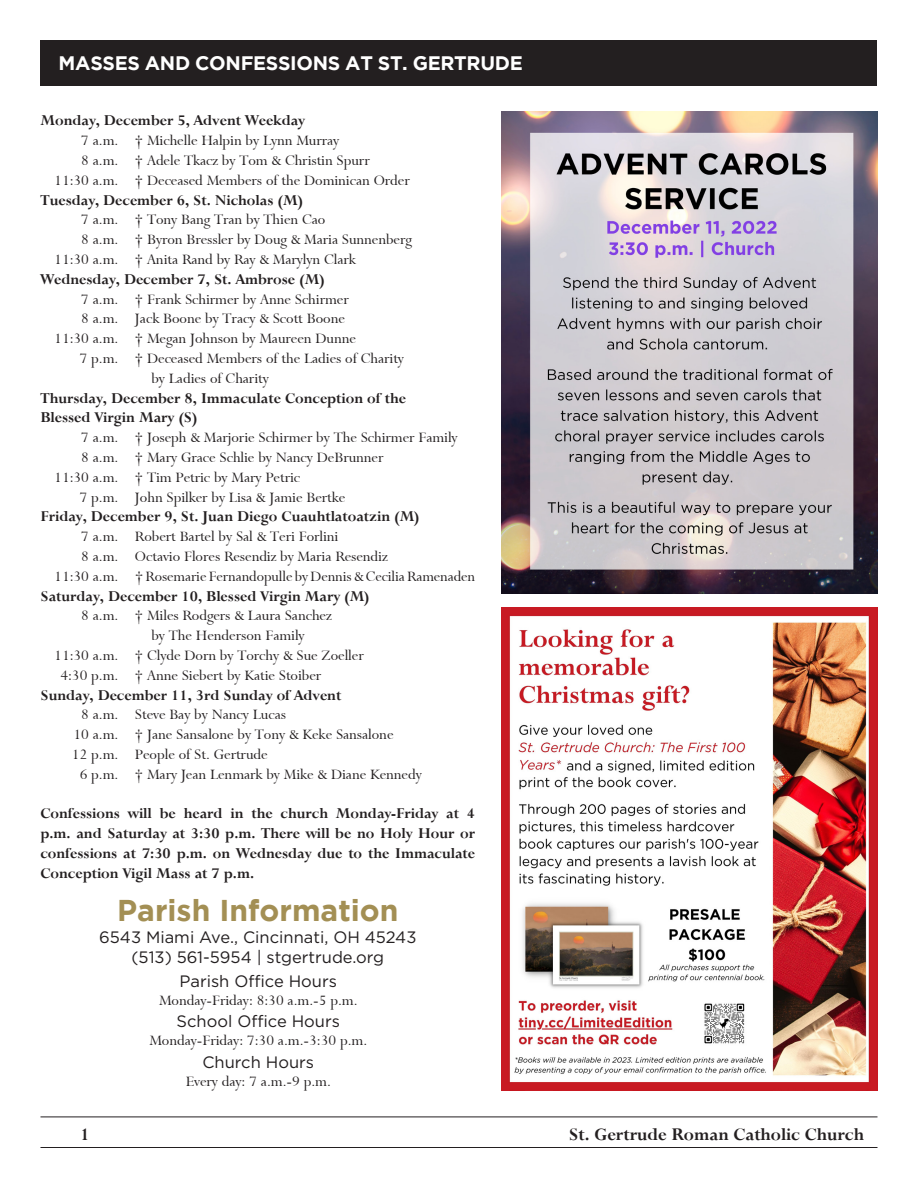
<style>
.page{position:relative;width:918px;height:1188px;background:#fff}
.page>*{position:absolute;margin:0;border:0;box-sizing:border-box;transform-origin:0 0}
.t1{font:700 30px "Gotham";color:#a38f54}
.t2{font:700 19.5px "Gotham";letter-spacing:-.015em;color:#fff}
.t3{font:19.5px "Bronte Bold SWFTE";color:#231f20}
.t4{font:16.5px "Bronte Regular SWFTE";color:#231f20}
.t5{font:16.5px/19.8px "Bronte Bold SWFTE";color:#231f20;text-align:justify}
.t6{font:16.5px "Gotham";color:#231f20}
</style>
<div class="page">
<hr style="left:40px;top:1147px;width:838px;height:1px;background:#231f20">
<hr style="left:40px;top:1117px;width:838px;height:1px;background:#231f20">
<div style="left:40px;top:40px;width:838px;height:46px;background:#231f20"></div>
<img style="left:502px;top:111px;width:376px;height:483px">
<img style="left:502px;top:608px;width:376px;height:483px">
<p class="t2" style="left:59px;top:52px;width:466px">MASSES AND CONFESSIONS AT ST. GERTRUDE</p>
<p class="t5" style="left:40px;top:111px;width:266px">Monday, December 5, Advent Weekday</p>
<p class="t4" style="left:81px;top:131px;width:260px">7 a.m. † Michelle Halpin by Lynn Murray</p>
<p class="t4" style="left:81px;top:151px;width:290px">8 a.m. † Adele Tkacz by Tom &amp; Christin Spurr</p>
<p class="t4" style="left:54px;top:171px;width:357px">11:30 a.m. † Deceased Members of the Dominican Order</p>
<p class="t5" style="left:40px;top:190px;width:264px">Tuesday, December 6, St. Nicholas (M)</p>
<p class="t4" style="left:81px;top:210px;width:246px">7 a.m. † Tony Bang Tran by Thien Cao</p>
<p class="t4" style="left:81px;top:230px;width:332px">8 a.m. † Byron Bressler by Doug &amp; Maria Sunnenberg</p>
<p class="t4" style="left:54px;top:250px;width:303px">11:30 a.m. † Anita Rand by Ray &amp; Marylyn Clark</p>
<p class="t5" style="left:40px;top:269px;width:286px">Wednesday, December 7, St. Ambrose (M)</p>
<p class="t4" style="left:81px;top:290px;width:269px">7 a.m. † Frank Schirmer by Anne Schirmer</p>
<p class="t4" style="left:81px;top:309px;width:265px">8 a.m. Jack Boone by Tracy &amp; Scott Boone</p>
<p class="t4" style="left:54px;top:329px;width:303px">11:30 a.m. † Megan Johnson by Maureen Dunne</p>
<p class="t4" style="left:80px;top:349px;width:326px">7 p.m. † Deceased Members of the Ladies of Charity</p>
<p class="t4" style="left:151px;top:369px;width:119px">by Ladies of Charity</p>
<p class="t5" style="left:40px;top:388px;width:367px">Thursday, December 8, Immaculate Conception of the</p>
<p class="t5" style="left:40px;top:408px;width:159px">Blessed Virgin Mary (S)</p>
<p class="t4" style="left:81px;top:428px;width:378px">7 a.m. † Joseph &amp; Marjorie Schirmer by The Schirmer Family</p>
<p class="t4" style="left:81px;top:448px;width:304px">8 a.m. † Mary Grace Schlie by Nancy DeBrunner</p>
<p class="t4" style="left:54px;top:468px;width:247px">11:30 a.m. † Tim Petric by Mary Petric</p>
<p class="t4" style="left:80px;top:488px;width:267px">7 p.m. John Spilker by Lisa &amp; Jamie Bertke</p>
<p class="t5" style="left:40px;top:507px;width:381px">Friday, December 9, St. Juan Diego Cuauhtlatoatzin (M)</p>
<p class="t4" style="left:81px;top:527px;width:259px">7 a.m. Robert Bartel by Sal &amp; Teri Forlini</p>
<p class="t4" style="left:81px;top:547px;width:308px">8 a.m. Octavio Flores Resendiz by Maria Resendiz</p>
<p class="t4" style="left:54px;top:567px;width:422px">11:30 a.m. † Rosemarie Fernandopulle by Dennis &amp; Cecilia Ramenaden</p>
<p class="t5" style="left:40px;top:586px;width:331px">Saturday, December 10, Blessed Virgin Mary (M)</p>
<p class="t4" style="left:81px;top:606px;width:252px">8 a.m. † Miles Rodgers &amp; Laura Sanchez</p>
<p class="t4" style="left:151px;top:626px;width:155px">by The Henderson Family</p>
<p class="t4" style="left:54px;top:646px;width:311px">11:30 a.m. † Clyde Dorn by Torchy &amp; Sue Zoeller</p>
<p class="t4" style="left:60px;top:666px;width:262px">4:30 p.m. † Anne Siebert by Katie Stoiber</p>
<p class="t5" style="left:40px;top:685px;width:302px">Sunday, December 11, 3rd Sunday of Advent</p>
<p class="t4" style="left:81px;top:705px;width:206px">8 a.m. Steve Bay by Nancy Lucas</p>
<p class="t4" style="left:74px;top:725px;width:321px">10 a.m. † Jane Sansalone by Tony &amp; Keke Sansalone</p>
<p class="t4" style="left:72px;top:745px;width:197px">12 p.m. People of St. Gertrude</p>
<p class="t4" style="left:80px;top:765px;width:344px">6 p.m. † Mary Jean Lenmark by Mike &amp; Diane Kennedy</p>
<p class="t5" style="left:40px;top:804px;width:436px">Confessions will be heard in the church Monday-Friday at 4 p.m. and Saturday at 3:30 p.m. There will be no Holy Hour or confessions at 7:30 p.m. on Wednesday due to the Immaculate Conception Vigil Mass at 7 p.m.</p>
<p class="t1" style="left:117px;top:893px;width:283px">Parish Information</p>
<p class="t6" style="left:99px;top:927px;width:319px">6543 Miami Ave., Cincinnati, OH 45243</p>
<p class="t6" style="left:131px;top:946px;width:254px">(513) 561-5954 | stgertrude.org</p>
<p class="t6" style="left:180px;top:970px;width:159px">Parish Office Hours</p>
<p class="t4" style="left:159px;top:991px;width:200px">Monday-Friday: 8:30 a.m.-5 p.m.</p>
<p class="t6" style="left:177px;top:1011px;width:165px">School Office Hours</p>
<p class="t4" style="left:149px;top:1031px;width:219px">Monday-Friday: 7:30 a.m.-3:30 p.m.</p>
<p class="t6" style="left:202px;top:1051px;width:113px">Church Hours</p>
<p class="t4" style="left:186px;top:1072px;width:147px">Every day: 7 a.m.-9 p.m.</p>
<p class="t3" style="left:80px;top:1123px;width:11px">1</p>
<p class="t3" style="left:569px;top:1123px;width:297px">St. Gertrude Roman Catholic Church</p>
</div>
